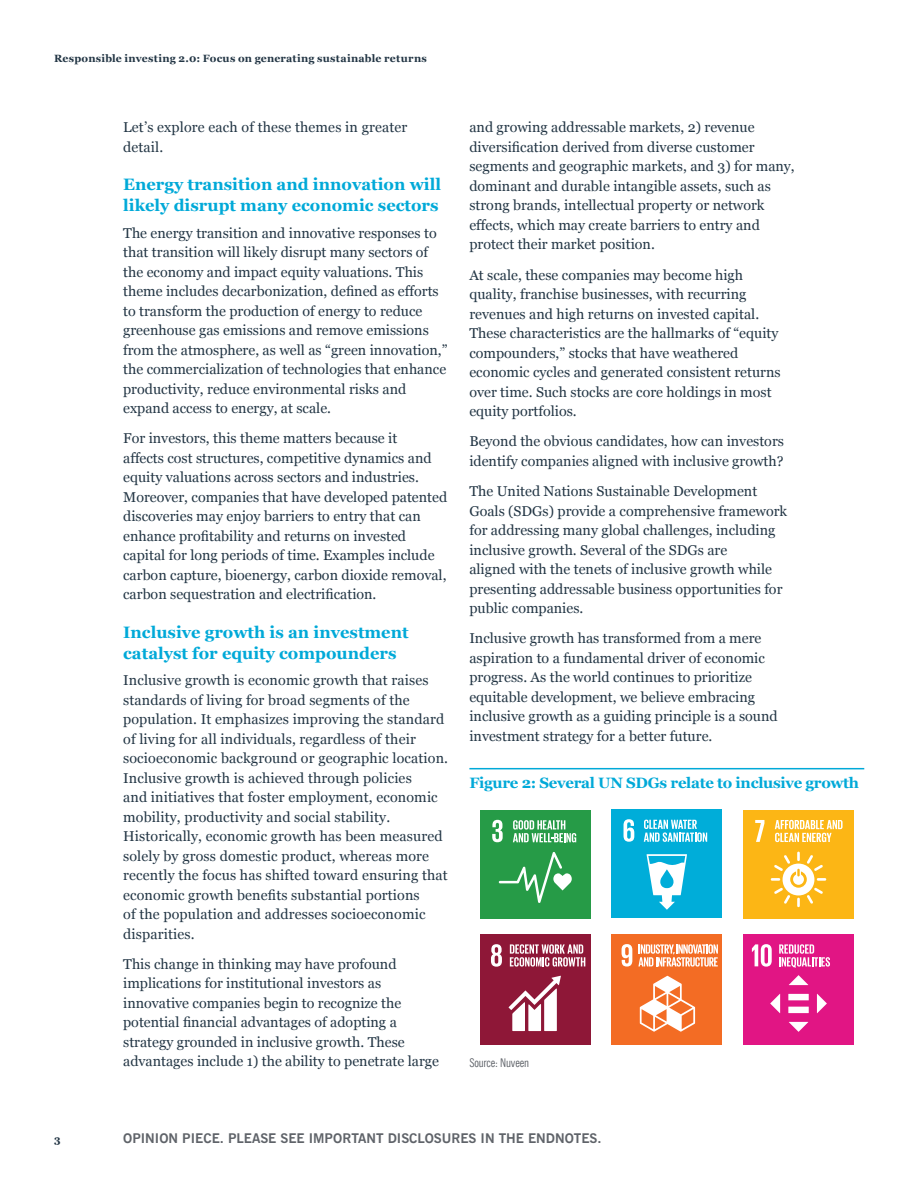
<style>
.page{position:relative;width:918px;height:1188px;background:#fff}
.page>*{position:absolute;margin:0;border:0;box-sizing:border-box;transform-origin:0 0}
.Subhead_2{font:700 16.5px/21px "Georgia";color:#00a9d8}
.Chart_Heading{font:700 15px "Georgia";letter-spacing:-.02em;color:#00a9d8}
.Body{font:14.25px/19.5px "Georgia";color:#233645}
.t1{font:700 13.5px "News Gothic BT";color:#5f6369}
._8_pt_disclosure{font:condensed 12px "News Gothic BT";letter-spacing:-.015em;color:#5f6369}
.t2{font:700 10.5px "Georgia";letter-spacing:.02em;color:#233645}
</style>
<div class="page">
<hr style="left:469px;top:768px;width:395px;height:1px;background:#00a9d8">
<div style="left:480px;top:810px;width:111px;height:108px;background:#269b47"></div>
<svg style="left:499px;top:852px;width:73px;height:51px"></svg>
<svg style="left:492px;top:820px;width:11px;height:22px"></svg>
<svg style="left:513px;top:820px;width:63px;height:22px"></svg>
<div style="left:611px;top:809px;width:111px;height:109px;background:#00add9"></div>
<svg style="left:647px;top:854px;width:40px;height:56px"></svg>
<svg style="left:624px;top:819px;width:10px;height:23px"></svg>
<svg style="left:644px;top:820px;width:63px;height:22px"></svg>
<div style="left:743px;top:810px;width:111px;height:108px;background:#fcb615"></div>
<svg style="left:771px;top:852px;width:55px;height:55px"></svg>
<svg style="left:755px;top:820px;width:9px;height:22px"></svg>
<svg style="left:775px;top:820px;width:68px;height:22px"></svg>
<div style="left:480px;top:934px;width:111px;height:111px;background:#8e1737"></div>
<svg style="left:509px;top:976px;width:52px;height:55px"></svg>
<svg style="left:491px;top:944px;width:11px;height:23px"></svg>
<svg style="left:510px;top:944px;width:75px;height:23px"></svg>
<div style="left:611px;top:934px;width:111px;height:111px;background:#f36c24"></div>
<svg style="left:640px;top:976px;width:55px;height:56px"></svg>
<svg style="left:622px;top:944px;width:10px;height:23px"></svg>
<svg style="left:638px;top:944px;width:80px;height:23px"></svg>
<div style="left:743px;top:934px;width:111px;height:111px;background:#e11584"></div>
<svg style="left:752px;top:944px;width:20px;height:23px"></svg>
<svg style="left:779px;top:944px;width:51px;height:24px"></svg>
<div style="left:788px;top:1007px;width:21px;height:6px;background:#fff"></div>
<div style="left:788px;top:994px;width:21px;height:6px;background:#fff"></div>
<svg style="left:789px;top:975px;width:19px;height:10px"></svg>
<svg style="left:817px;top:994px;width:10px;height:19px"></svg>
<svg style="left:789px;top:1022px;width:19px;height:10px"></svg>
<svg style="left:770px;top:994px;width:10px;height:19px"></svg>
<p class="t2" style="left:54px;top:50px;width:375px">Responsible investing 2.0: Focus on generating sustainable returns</p>
<p class="Body" style="left:123px;top:117px;width:286px">Let’s explore each of these themes in greater detail.</p>
<p class="Subhead_2" style="left:123px;top:173px;width:319px">Energy transition and innovation will likely disrupt many economic sectors</p>
<p class="Body" style="left:123px;top:222px;width:326px">The energy transition and innovative responses to that transition will likely disrupt many sectors of the economy and impact equity valuations. This theme includes decarbonization, defined as efforts to transform the production of energy to reduce greenhouse gas emissions and remove emissions from the atmosphere, as well as “green innovation,” the commercialization of technologies that enhance productivity, reduce environmental risks and expand access to energy, at scale.</p>
<p class="Body" style="left:123px;top:428px;width:326px">For investors, this theme matters because it<br>affects cost structures, competitive dynamics and equity valuations across sectors and industries.<br>Moreover, companies that have developed patented discoveries may enjoy barriers to entry that can enhance profitability and returns on invested capital for long periods of time. Examples include carbon capture, bioenergy, carbon dioxide removal, carbon sequestration and electrification.</p>
<p class="Subhead_2" style="left:123px;top:621px;width:287px">Inclusive growth is an investment catalyst for equity compounders</p>
<p class="Body" style="left:123px;top:670px;width:326px">Inclusive growth is economic growth that raises standards of living for broad segments of the population. It emphasizes improving the standard of living for all individuals, regardless of their socioeconomic background or geographic location.<br>Inclusive growth is achieved through policies<br>and initiatives that foster employment, economic mobility, productivity and social stability.<br>Historically, economic growth has been measured solely by gross domestic product, whereas more recently the focus has shifted toward ensuring that economic growth benefits substantial portions<br>of the population and addresses socioeconomic disparities.</p>
<p class="Body" style="left:123px;top:954px;width:317px">This change in thinking may have profound implications for institutional investors as innovative companies begin to recognize the potential financial advantages of adopting a strategy grounded in inclusive growth. These advantages include 1) the ability to penetrate large</p>
<p class="Body" style="left:469px;top:117px;width:327px">and growing addressable markets, 2) revenue diversification derived from diverse customer segments and geographic markets, and 3) for many, dominant and durable intangible assets, such as strong brands, intellectual property or network effects, which may create barriers to entry and protect their market position.</p>
<p class="Body" style="left:469px;top:264px;width:313px">At scale, these companies may become high quality, franchise businesses, with recurring revenues and high returns on invested capital.<br>These characteristics are the hallmarks of “equity compounders,” stocks that have weathered economic cycles and generated consistent returns over time. Such stocks are core holdings in most equity portfolios.</p>
<p class="Body" style="left:469px;top:431px;width:316px">Beyond the obvious candidates, how can investors identify companies aligned with inclusive growth?</p>
<p class="Body" style="left:469px;top:481px;width:319px">The United Nations Sustainable Development Goals (SDGs) provide a comprehensive framework for addressing many global challenges, including inclusive growth. Several of the SDGs are<br>aligned with the tenets of inclusive growth while presenting addressable business opportunities for public companies.</p>
<p class="Body" style="left:469px;top:628px;width:310px">Inclusive growth has transformed from a mere aspiration to a fundamental driver of economic progress. As the world continues to prioritize equitable development, we believe embracing inclusive growth as a guiding principle is a sound investment strategy for a better future.</p>
<p class="Chart_Heading" style="left:469px;top:771px;width:391px">Figure 2: Several UN SDGs relate to inclusive growth</p>
<p class="_8_pt_disclosure" style="left:469px;top:1055px;width:61px">Source: Nuveen</p>
<p class="t2" style="left:54px;top:1131px;width:8px">3</p>
<p class="t1" style="left:123px;top:1130px;width:480px">OPINION PIECE. PLEASE SEE IMPORTANT DISCLOSURES IN THE ENDNOTES.</p>
</div>
